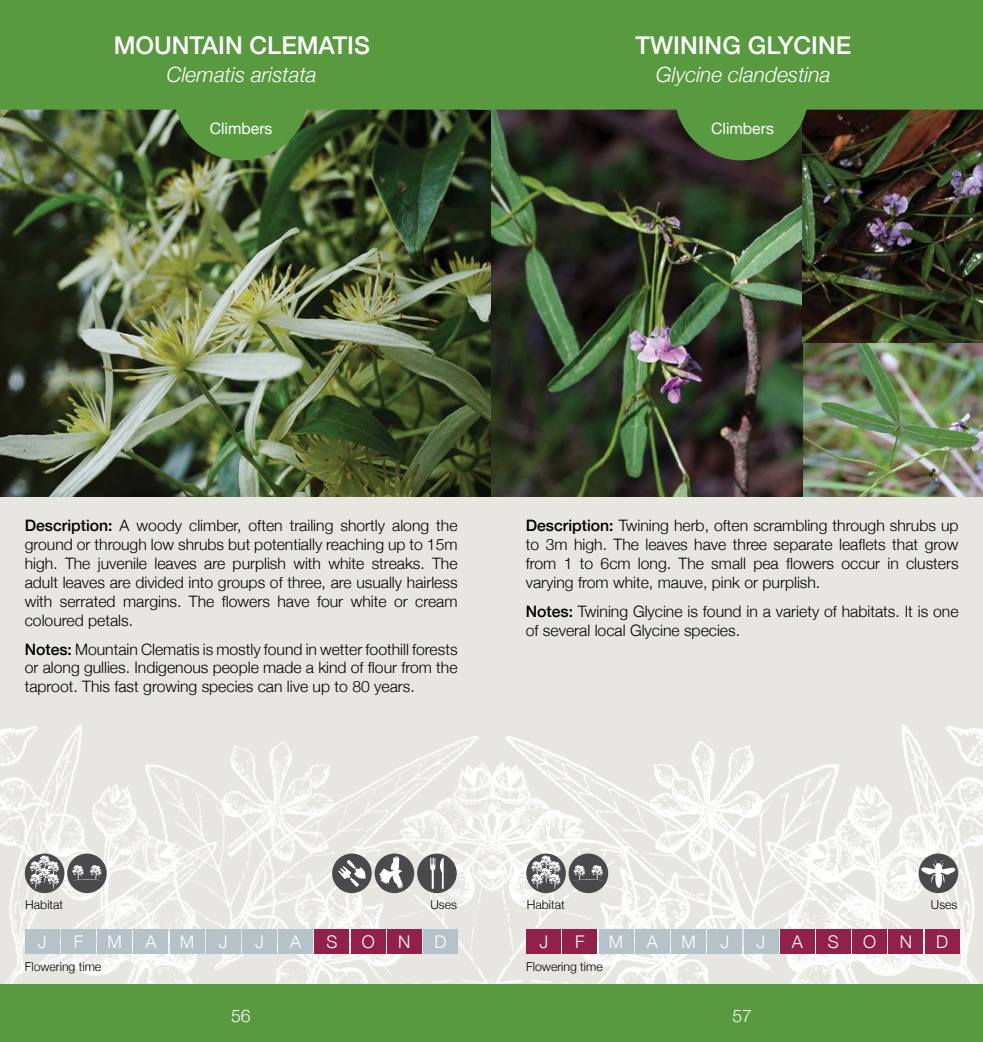
<style>
.page{position:relative;width:983px;height:1042px;background:#fff}
.page>*{position:absolute;margin:0;border:0;box-sizing:border-box;transform-origin:0 0}
.t1{font:500 24.5px "Helvetica Neue";color:#fff}
.t2{font:italic 300 21px "Helvetica Neue";color:#fff}
.t3{font:300 17.5px "Helvetica Neue";color:#fff}
.t4{font:300 15.75px/18.9px "Helvetica Neue";color:#000;text-align:justify}
.t5{font:15.75px "Helvetica Neue";color:#fff}
.t6{font:300 12.25px "Helvetica Neue";color:#000}
.s1{font-weight:500}
</style>
<div class="page">
<div style="left:491px;top:0;width:491px;height:1042px;background:#e7e6e1"></div>
<img style="left:924px;top:916px;width:55px;height:68px">
<img style="left:505px;top:736px;width:283px;height:234px">
<img style="left:789px;top:768px;width:165px;height:160px">
<img style="left:682px;top:868px;width:68px;height:116px">
<img style="left:642px;top:736px;width:124px;height:132px">
<img style="left:778px;top:891px;width:138px;height:93px">
<img style="left:898px;top:724px;width:84px;height:192px">
<img style="left:491px;top:747px;width:191px;height:237px">
<div style="left:0;top:0;width:491px;height:1042px;background:#e7e6e1"></div>
<img style="left:0;top:110px;width:491px;height:386px">
<div style="left:0;top:0;width:476px;height:110px;background:#599a41"></div>
<div style="left:174px;top:26px;width:134px;height:134px;background:#599a41;border-radius:50%"></div>
<div style="left:25px;top:929px;width:34px;height:25px;background:#b6c2c9"></div>
<div style="left:61px;top:929px;width:34px;height:25px;background:#b6c2c9"></div>
<div style="left:98px;top:929px;width:34px;height:25px;background:#b6c2c9"></div>
<div style="left:134px;top:929px;width:34px;height:25px;background:#b6c2c9"></div>
<div style="left:170px;top:929px;width:34px;height:25px;background:#b6c2c9"></div>
<div style="left:206px;top:929px;width:34px;height:25px;background:#b6c2c9"></div>
<div style="left:242px;top:929px;width:34px;height:25px;background:#b6c2c9"></div>
<div style="left:279px;top:929px;width:34px;height:25px;background:#b6c2c9"></div>
<div style="left:315px;top:929px;width:34px;height:25px;background:#90214a"></div>
<div style="left:351px;top:929px;width:34px;height:25px;background:#90214a"></div>
<div style="left:387px;top:929px;width:34px;height:25px;background:#90214a"></div>
<div style="left:423px;top:929px;width:34px;height:25px;background:#b6c2c9"></div>
<div style="left:0;top:984px;width:491px;height:58px;background:#599a41"></div>
<div style="left:25px;top:853px;width:39px;height:40px;background:#4a4a4d;border-radius:50%"></div>
<svg style="left:30px;top:855px;width:29px;height:33px"></svg>
<div style="left:67px;top:853px;width:40px;height:40px;background:#4a4a4d;border-radius:50%"></div>
<svg style="left:72px;top:865px;width:30px;height:16px"></svg>
<div style="left:332px;top:853px;width:39px;height:40px;background:#4a4a4d;border-radius:50%"></div>
<svg style="left:338px;top:860px;width:27px;height:26px"></svg>
<div style="left:374px;top:853px;width:40px;height:40px;background:#4a4a4d;border-radius:50%"></div>
<svg style="left:379px;top:855px;width:24px;height:34px"></svg>
<div style="left:417px;top:853px;width:39px;height:40px;background:#4a4a4d;border-radius:50%"></div>
<svg style="left:430px;top:857px;width:13px;height:32px"></svg>
<img style="left:802px;top:342px;width:180px;height:154px">
<img style="left:491px;top:110px;width:311px;height:386px">
<img style="left:802px;top:110px;width:180px;height:232px">
<div style="left:476px;top:0;width:506px;height:110px;background:#599a41"></div>
<div style="left:674px;top:26px;width:134px;height:134px;background:#599a41;border-radius:50%"></div>
<div style="left:491px;top:984px;width:491px;height:58px;background:#599a41"></div>
<div style="left:526px;top:929px;width:34px;height:25px;background:#90214a"></div>
<div style="left:563px;top:929px;width:33px;height:25px;background:#90214a"></div>
<div style="left:599px;top:929px;width:34px;height:25px;background:#b6c2c9"></div>
<div style="left:635px;top:929px;width:34px;height:25px;background:#b6c2c9"></div>
<div style="left:671px;top:929px;width:34px;height:25px;background:#b6c2c9"></div>
<div style="left:707px;top:929px;width:34px;height:25px;background:#b6c2c9"></div>
<div style="left:743px;top:929px;width:34px;height:25px;background:#b6c2c9"></div>
<div style="left:780px;top:929px;width:34px;height:25px;background:#90214a"></div>
<div style="left:816px;top:929px;width:34px;height:25px;background:#90214a"></div>
<div style="left:852px;top:929px;width:34px;height:25px;background:#90214a"></div>
<div style="left:888px;top:929px;width:34px;height:25px;background:#90214a"></div>
<div style="left:924px;top:929px;width:34px;height:25px;background:#90214a"></div>
<div style="left:526px;top:853px;width:39px;height:40px;background:#4a4a4d;border-radius:50%"></div>
<svg style="left:531px;top:855px;width:29px;height:33px"></svg>
<div style="left:568px;top:853px;width:40px;height:40px;background:#4a4a4d;border-radius:50%"></div>
<svg style="left:573px;top:865px;width:30px;height:16px"></svg>
<div style="left:918px;top:853px;width:39px;height:40px;background:#4a4a4d;border-radius:50%"></div>
<svg style="left:920px;top:859px;width:35px;height:29px"></svg>
<h1 class="t1" style="left:114px;top:26px;width:257px">MOUNTAIN CLEMATIS</h1>
<h2 class="t2" style="left:167px;top:58px;width:151px">Clematis aristata</h2>
<p class="t5" style="left:210px;top:117px;width:64px">Climbers</p>
<h1 class="t1" style="left:635px;top:26px;width:217px">TWINING GLYCINE</h1>
<h2 class="t2" style="left:656px;top:58px;width:176px">Glycine clandestina</h2>
<p class="t5" style="left:711px;top:117px;width:64px">Climbers</p>
<p class="t4" style="left:25px;top:515px;width:434px"><span class="s1">Description:</span> A woody climber, often trailing shortly along the ground or through low shrubs but potentially reaching up to 15m high. The juvenile leaves are purplish with white streaks. The adult leaves are divided into groups of three, are usually hairless with serrated margins. The flowers have four white or cream coloured petals.</p>
<p class="t4" style="left:25px;top:638px;width:434px"><span class="s1">Notes:</span> Mountain Clematis is mostly found in wetter foothill forests or along gullies. Indigenous people made a kind of flour from the taproot. This fast growing species can live up to 80 years.</p>
<p class="t4" style="left:525px;top:515px;width:434px"><span class="s1">Description:</span> Twining herb, often scrambling through shrubs up to 3m high. The leaves have three separate leaflets that grow from 1 to 6cm long. The small pea flowers occur in clusters varying from white, mauve, pink or purplish.</p>
<p class="t4" style="left:525px;top:600px;width:434px"><span class="s1">Notes:</span> Twining Glycine is found in a variety of habitats. It is one of several local Glycine species.</p>
<p class="t6" style="left:25px;top:895px;width:39px">Habitat</p>
<p class="t6" style="left:430px;top:895px;width:28px">Uses</p>
<p class="t6" style="left:526px;top:895px;width:39px">Habitat</p>
<p class="t6" style="left:930px;top:895px;width:28px">Uses</p>
<p class="t3" style="left:38px;top:927px;width:10px">J</p>
<p class="t3" style="left:74px;top:927px;width:11px">F</p>
<p class="t3" style="left:107px;top:927px;width:16px">M</p>
<p class="t3" style="left:145px;top:927px;width:13px">A</p>
<p class="t3" style="left:180px;top:927px;width:16px">M</p>
<p class="t3" style="left:219px;top:927px;width:10px">J</p>
<p class="t3" style="left:255px;top:927px;width:10px">J</p>
<p class="t3" style="left:290px;top:927px;width:13px">A</p>
<p class="t3" style="left:326px;top:927px;width:13px">S</p>
<p class="t3" style="left:361px;top:927px;width:14px">O</p>
<p class="t3" style="left:398px;top:927px;width:14px">N</p>
<p class="t3" style="left:434px;top:927px;width:13px">D</p>
<p class="t3" style="left:539px;top:927px;width:10px">J</p>
<p class="t3" style="left:575px;top:927px;width:11px">F</p>
<p class="t3" style="left:608px;top:927px;width:16px">M</p>
<p class="t3" style="left:646px;top:927px;width:13px">A</p>
<p class="t3" style="left:681px;top:927px;width:16px">M</p>
<p class="t3" style="left:720px;top:927px;width:10px">J</p>
<p class="t3" style="left:756px;top:927px;width:10px">J</p>
<p class="t3" style="left:791px;top:927px;width:13px">A</p>
<p class="t3" style="left:827px;top:927px;width:13px">S</p>
<p class="t3" style="left:862px;top:927px;width:14px">O</p>
<p class="t3" style="left:899px;top:927px;width:14px">N</p>
<p class="t3" style="left:935px;top:927px;width:13px">D</p>
<p class="t6" style="left:25px;top:957px;width:78px">Flowering time</p>
<p class="t6" style="left:526px;top:957px;width:78px">Flowering time</p>
<p class="t3" style="left:231px;top:1001px;width:21px">56</p>
<p class="t3" style="left:732px;top:1001px;width:21px">57</p>
</div>
